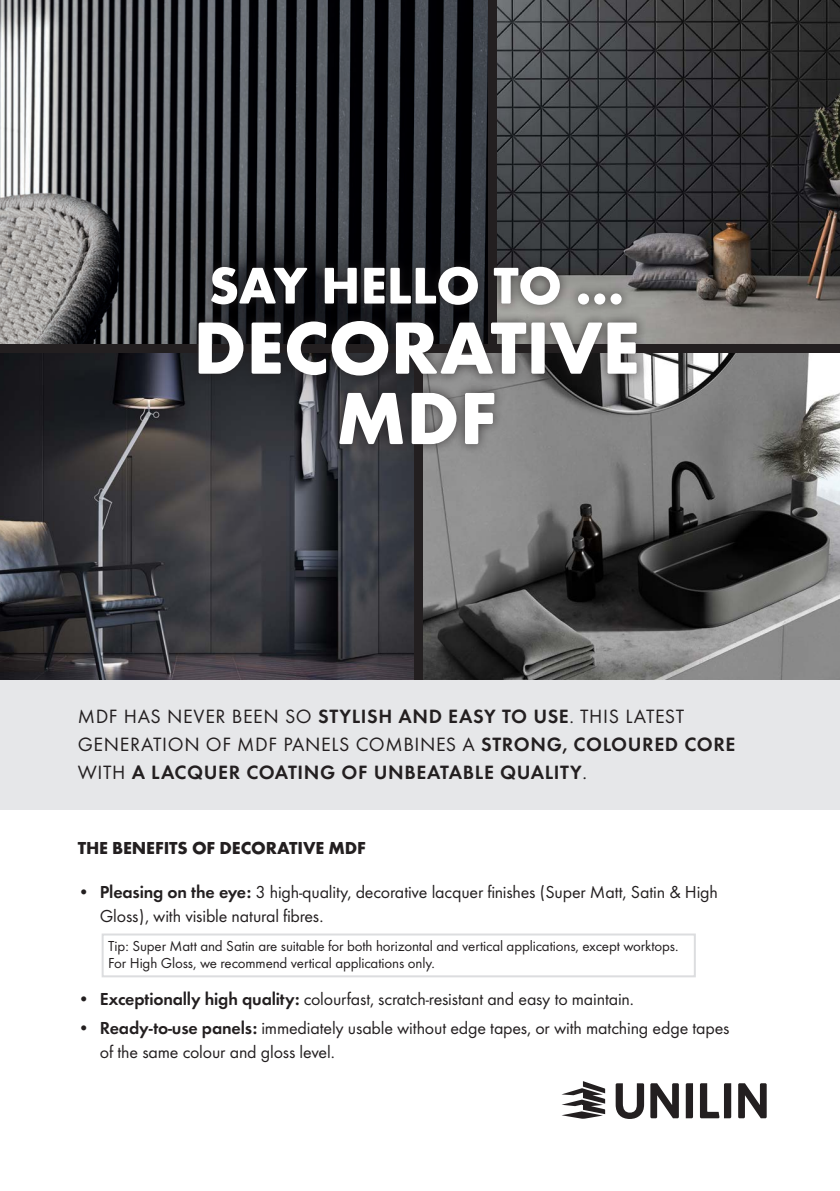
<style>
.page{position:relative;width:840px;height:1191px;background:#fff}
.page>*{position:absolute;margin:0;border:0;box-sizing:border-box;transform-origin:0 0}
.t1{font:700 76.6px/70.4px "Futura Round";letter-spacing:-.01em;color:#fff;text-align:center}
.t2{font:700 53.6px "Futura Round";letter-spacing:-.01em;color:#fff}
.t3{font:600 20px/28px "Futura Round";letter-spacing:.03em;color:#231f20}
.t4{font:18px/24px "Futura Round";letter-spacing:-.01em;color:#231f20}
.t5{font:700 18px "Futura Round";letter-spacing:-.01em;color:#231f20}
.t6{font:15px "Futura Round";letter-spacing:-.01em;color:#231f20}
.s1{font-weight:400}
.s2{font-weight:600}
</style>
<div class="page">
<div style="left:0;top:619px;width:839px;height:190px;background:#e6e7e9"></div>
<img style="left:0;top:353px;width:414px;height:326px">
<img style="left:497px;top:0;width:342px;height:343px">
<img style="left:423px;top:353px;width:416px;height:326px">
<img style="left:0;top:0;width:487px;height:343px">
<div style="left:187px;top:255px;width:461px;height:200px;background:#231f20;opacity:.75"></div>
<div style="left:102px;top:933px;width:593px;height:44px;border:2px solid #dcdddf"></div>
<svg style="left:738px;top:1083px;width:28px;height:35px"></svg>
<svg style="left:700px;top:1083px;width:30px;height:35px"></svg>
<svg style="left:685px;top:1083px;width:7px;height:35px"></svg>
<svg style="left:650px;top:1083px;width:28px;height:35px"></svg>
<svg style="left:615px;top:1083px;width:28px;height:36px"></svg>
<svg style="left:561px;top:1081px;width:43px;height:37px"></svg>
<p class="t2" style="left:208px;top:244px;width:417px">SAY HELLO TO …</p>
<p class="t1" style="left:193px;top:307px;width:447px">DECORATIVE<br>MDF</p>
<p class="t3" style="left:78px;top:701px;width:658px"><span class="s1">MDF HAS NEVER BEEN SO</span> STYLISH AND EASY TO USE<span class="s1">. THIS LATEST<br>GENERATION OF MDF PANELS COMBINES A</span> STRONG, COLOURED CORE<br><span class="s1">WITH</span> A LACQUER COATING OF UNBEATABLE QUALITY<span class="s1">.</span></p>
<p class="t5" style="left:78px;top:834px;width:289px">THE BENEFITS OF DECORATIVE MDF</p>
<p class="t4" style="left:100px;top:878px;width:619px;text-indent:-22px">• <span class="s2">Pleasing on the eye:</span> 3 high-quality, decorative lacquer finishes (Super Matt, Satin &amp; High<br>Gloss), with visible natural fibres.</p>
<p class="t6" style="left:108px;top:935px;width:571px">Tip: Super Matt and Satin are suitable for both horizontal and vertical applications, except worktops.</p>
<p class="t6" style="left:108px;top:952px;width:328px">For High Gloss, we recommend vertical applications only.</p>
<p class="t4" style="left:78px;top:985px;width:557px">• <span class="s2">Exceptionally high quality:</span> colourfast, scratch-resistant and easy to maintain.</p>
<p class="t4" style="left:100px;top:1015px;width:630px;text-indent:-22px">• <span class="s2">Ready-to-use panels:</span> immediately usable without edge tapes, or with matching edge tapes of the same colour and gloss level.</p>
</div>
